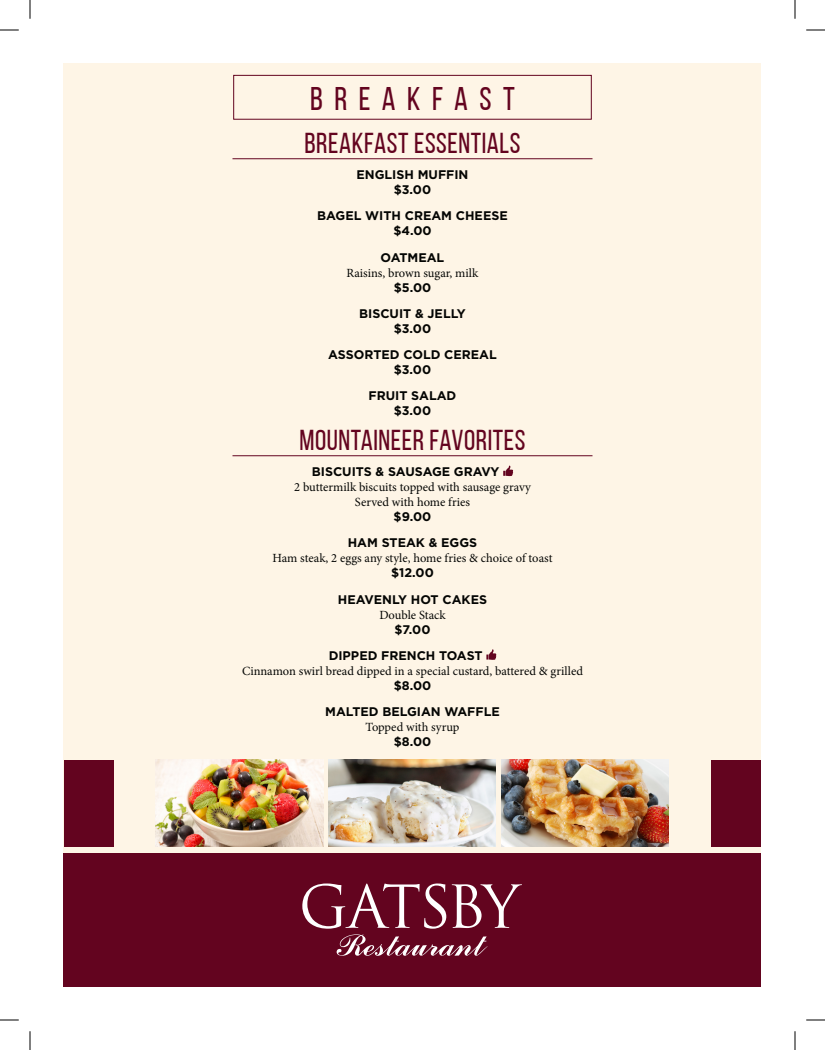
<style>
.page{position:relative;width:825px;height:1050px;background:#fff}
.page>*{position:absolute;margin:0;border:0;box-sizing:border-box;transform-origin:0 0}
.t1{font:32.75px "Bebas Neue";letter-spacing:.35em;color:#63041f}
.t2{font:28.75px "Bebas Neue";letter-spacing:.02em;color:#63041f}
.t3{font:700 12.5px/15px "Gotham";color:#040503;text-align:center}
.t4{font:12.5px/15px "Minion Pro";color:#040503;text-align:center}
.s1{font-family:"Gotham";font-weight:700}
</style>
<div class="page">
<div style="left:64px;top:64px;width:697px;height:922px;background:#fef5e6"></div>
<hr style="left:232px;top:158px;width:360px;height:1px;background:#63041f">
<hr style="left:232px;top:455px;width:360px;height:1px;background:#63041f">
<svg style="left:503px;top:466px;width:10px;height:10px"></svg>
<svg style="left:486px;top:649px;width:10px;height:11px"></svg>
<div style="left:64px;top:853px;width:697px;height:133px;background:#63041f"></div>
<div style="left:64px;top:760px;width:50px;height:86px;background:#63041f"></div>
<div style="left:711px;top:760px;width:50px;height:86px;background:#63041f"></div>
<img style="left:156px;top:760px;width:167px;height:86px">
<img style="left:501px;top:760px;width:168px;height:86px">
<img style="left:328px;top:760px;width:168px;height:86px">
<svg style="left:302px;top:884px;width:220px;height:72px"></svg>
<div style="left:233px;top:75px;width:359px;height:45px;border:1px solid #63041f"></div>
<svg style="left:0;top:29px;width:19px;height:2px"></svg>
<svg style="left:806px;top:29px;width:19px;height:2px"></svg>
<svg style="left:0;top:1019px;width:19px;height:2px"></svg>
<svg style="left:806px;top:1019px;width:19px;height:2px"></svg>
<svg style="left:29px;top:0;width:2px;height:19px"></svg>
<svg style="left:29px;top:1031px;width:2px;height:19px"></svg>
<svg style="left:794px;top:0;width:2px;height:19px"></svg>
<svg style="left:794px;top:1031px;width:2px;height:19px"></svg>
<p class="t1" style="left:310px;top:81px;width:206px">BREAKFAST</p>
<p class="t2" style="left:304px;top:127px;width:218px">BREAKFAST ESSENTIALS</p>
<p class="t3" style="left:356px;top:167px;width:114px">ENGLISH MUFFIN</p>
<p class="t3" style="left:394px;top:182px;width:39px">$3.00</p>
<p class="t3" style="left:317px;top:208px;width:192px">BAGEL WITH CREAM CHEESE $4.00</p>
<p class="t3" style="left:381px;top:250px;width:65px">OATMEAL</p>
<p class="t4" style="left:347px;top:265px;width:133px">Raisins, brown sugar, milk</p>
<p class="t3" style="left:394px;top:280px;width:39px">$5.00</p>
<p class="t3" style="left:359px;top:306px;width:108px">BISCUIT &amp; JELLY $3.00</p>
<p class="t3" style="left:328px;top:347px;width:170px">ASSORTED COLD CEREAL $3.00</p>
<p class="t3" style="left:369px;top:388px;width:89px">FRUIT SALAD $3.00</p>
<p class="t2" style="left:299px;top:424px;width:228px">MOUNTAINEER FAVORITES</p>
<p class="t3" style="left:312px;top:464px;width:189px">BISCUITS &amp; SAUSAGE GRAVY</p>
<p class="t4" style="left:294px;top:480px;width:238px">2 buttermilk biscuits topped with sausage gravy</p>
<p class="t4" style="left:355px;top:495px;width:117px">Served with home fries</p>
<p class="t3" style="left:394px;top:509px;width:39px">$9.00</p>
<p class="t3" style="left:348px;top:535px;width:131px">HAM STEAK &amp; EGGS</p>
<p class="t4" style="left:272px;top:551px;width:282px">Ham steak, 2 eggs any style, home fries &amp; choice of toast</p>
<p class="t3" style="left:391px;top:565px;width:44px">$12.00</p>
<p class="t3" style="left:338px;top:592px;width:151px">HEAVENLY HOT CAKES</p>
<p class="t4" style="left:379px;top:607px;width:68px">Double Stack <span class="s1">$7.00</span></p>
<p class="t3" style="left:329px;top:648px;width:155px">DIPPED FRENCH TOAST</p>
<p class="t4" style="left:242px;top:663px;width:342px">Cinnamon swirl bread dipped in a special custard, battered &amp; grilled</p>
<p class="t3" style="left:394px;top:678px;width:39px">$8.00</p>
<p class="t3" style="left:325px;top:704px;width:176px">MALTED BELGIAN WAFFLE</p>
<p class="t4" style="left:366px;top:720px;width:95px">Topped with syrup</p>
<p class="t3" style="left:394px;top:734px;width:39px">$8.00</p>
</div>
